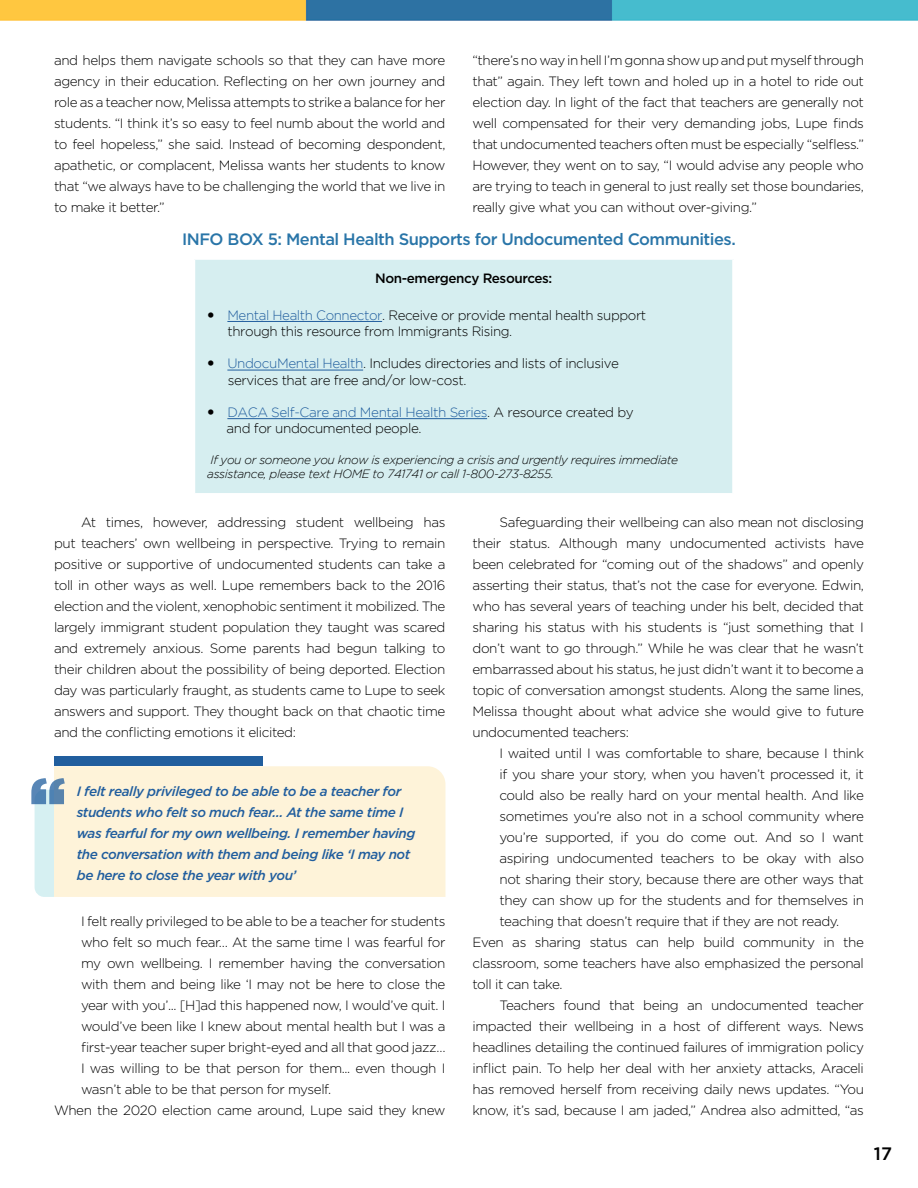
<style>
.page{position:relative;width:918px;height:1188px;background:#fff}
.page>*{position:absolute;margin:0;border:0;box-sizing:border-box;transform-origin:0 0}
.t1{font:500 18px "Gotham";color:#000}
.Table_Header{font:500 16.5px "Gotham";letter-spacing:-.03em;color:#2975a8}
.Body{font:300 13.5px/21px "Gotham";letter-spacing:-.03em;color:#000;text-align:justify}
.Table_Text{font:300 13.5px/16.2px "Gotham";letter-spacing:-.03em;color:#000}
.Quote_Text{font:italic 500 13.5px/21px "Gotham";letter-spacing:-.03em;color:#215e9e}
.Table_Text-2{font:500 13.5px "Gotham";letter-spacing:-.03em;color:#000}
.Table_Text-3{font:italic 300 12px/14.4px "Gotham";letter-spacing:-.03em;color:#000}
.s1{color:#215e9e}
</style>
<div class="page">
<img style="left:0;top:0;width:918px;height:766px">
<div style="left:194px;top:258px;width:540px;height:237px;background:#d6eef0"></div>
<hr style="left:192px;top:257px;width:543px;height:3px;background:#fff">
<hr style="left:192px;top:260px;width:3px;height:233px;background:#fff">
<hr style="left:732px;top:260px;width:3px;height:233px;background:#fff">
<hr style="left:192px;top:493px;width:543px;height:3px;background:#fff">
<hr style="left:227px;top:321px;width:155px;height:1px;background:#215e9e">
<hr style="left:227px;top:370px;width:136px;height:1px;background:#215e9e">
<hr style="left:227px;top:418px;width:260px;height:1px;background:#215e9e">
<div style="left:54px;top:766px;width:392px;height:131px;background:#fef3d9"></div>
<div style="left:54px;top:757px;width:208px;height:9px;background:#215e9e"></div>
<svg style="left:31px;top:778px;width:34px;height:119px"></svg>
<p class="Body" style="left:54px;top:49px;width:393px">and helps them navigate schools so that they can have more agency in their education. Reflecting on her own journey and role as a teacher now, Melissa attempts to strike a balance for her students. “I think it’s so easy to feel numb about the world and to feel hopeless,” she said. Instead of becoming despondent, apathetic, or complacent, Melissa wants her students to know that “we always have to be challenging the world that we live in to make it better.”</p>
<p class="Body" style="left:472px;top:49px;width:393px">“there’s no way in hell I’m gonna show up and put myself through that” again. They left town and holed up in a hotel to ride out election day. In light of the fact that teachers are generally not well compensated for their very demanding jobs, Lupe finds that undocumented teachers often must be especially “selfless.” However, they went on to say, “I would advise any people who are trying to teach in general to just really set those boundaries, really give what you can without over-giving.”</p>
<p class="Table_Header" style="left:182px;top:228px;width:555px">INFO BOX 5: Mental Health Supports for Undocumented Communities.</p>
<p class="Table_Text-2" style="left:375px;top:269px;width:179px">Non-emergency Resources:</p>
<p class="Table_Text" style="left:227px;top:307px;width:420px"><span class="s1">Mental Health Connector</span>. Receive or provide mental health support</p>
<p class="Table_Text" style="left:228px;top:323px;width:286px">through this resource from Immigrants Rising.</p>
<p class="Table_Text" style="left:227px;top:355px;width:393px"><span class="s1">UndocuMental Health</span>. Includes directories and lists of inclusive</p>
<p class="Table_Text" style="left:228px;top:372px;width:240px">services that are free and/or low-cost.</p>
<p class="Table_Text" style="left:227px;top:404px;width:409px"><span class="s1">DACA Self-Care and Mental Health Series</span>. A resource created by and for undocumented people.</p>
<p class="Table_Text-3" style="left:207px;top:452px;width:473px">If you or someone you know is experiencing a crisis and urgently requires immediate assistance, please text HOME to 741741 or call 1-800-273-8255.</p>
<p class="Body" style="left:54px;top:511px;width:393px;text-indent:27px">At times, however, addressing student wellbeing has put teachers’ own wellbeing in perspective. Trying to remain positive or supportive of undocumented students can take a toll in other ways as well. Lupe remembers back to the 2016 election and the violent, xenophobic sentiment it mobilized. The largely immigrant student population they taught was scared and extremely anxious. Some parents had begun talking to their children about the possibility of being deported. Election day was particularly fraught, as students came to Lupe to seek answers and support. They thought back on that chaotic time and the conflicting emotions it elicited:</p>
<p class="Quote_Text" style="left:77px;top:780px;width:340px">I felt really privileged to be able to be a teacher for students who felt so much fear… At the same time I was fearful for my own wellbeing. I remember having the conversation with them and being like ‘I may not be here to close the year with you’</p>
<p class="Body" style="left:81px;top:910px;width:366px">I felt really privileged to be able to be a teacher for students who felt so much fear… At the same time I was fearful for my own wellbeing. I remember having the conversation with them and being like ‘I may not be here to close the year with you’... [H]ad this happened now, I would’ve quit. I would’ve been like I knew about mental health but I was a first-year teacher super bright-eyed and all that good jazz… I was willing to be that person for them... even though I wasn’t able to be that person for myself.</p>
<p class="Body" style="left:54px;top:1099px;width:393px">When the 2020 election came around, Lupe said they knew</p>
<p class="Body" style="left:472px;top:511px;width:393px;text-indent:27px">Safeguarding their wellbeing can also mean not disclosing their status. Although many undocumented activists have been celebrated for “coming out of the shadows” and openly asserting their status, that’s not the case for everyone. Edwin, who has several years of teaching under his belt, decided that sharing his status with his students is “just something that I don’t want to go through.” While he was clear that he wasn’t embarrassed about his status, he just didn’t want it to become a topic of conversation amongst students. Along the same lines, Melissa thought about what advice she would give to future undocumented teachers:</p>
<p class="Body" style="left:500px;top:742px;width:366px">I waited until I was comfortable to share, because I think if you share your story, when you haven’t processed it, it could also be really hard on your mental health. And like sometimes you’re also not in a school community where you’re supported, if you do come out. And so I want aspiring undocumented teachers to be okay with also not sharing their story, because there are other ways that they can show up for the students and for themselves in teaching that doesn’t require that if they are not ready.</p>
<p class="Body" style="left:472px;top:931px;width:393px">Even as sharing status can help build community in the classroom, some teachers have also emphasized the personal toll it can take.</p>
<p class="Body" style="left:472px;top:994px;width:393px;text-indent:27px">Teachers found that being an undocumented teacher impacted their wellbeing in a host of different ways. News headlines detailing the continued failures of immigration policy inflict pain. To help her deal with her anxiety attacks, Araceli has removed herself from receiving daily news updates. “You know, it’s sad, because I am jaded,” Andrea also admitted, “as</p>
<h1 class="t1" style="left:874px;top:1142px;width:20px">17</h1>
</div>
